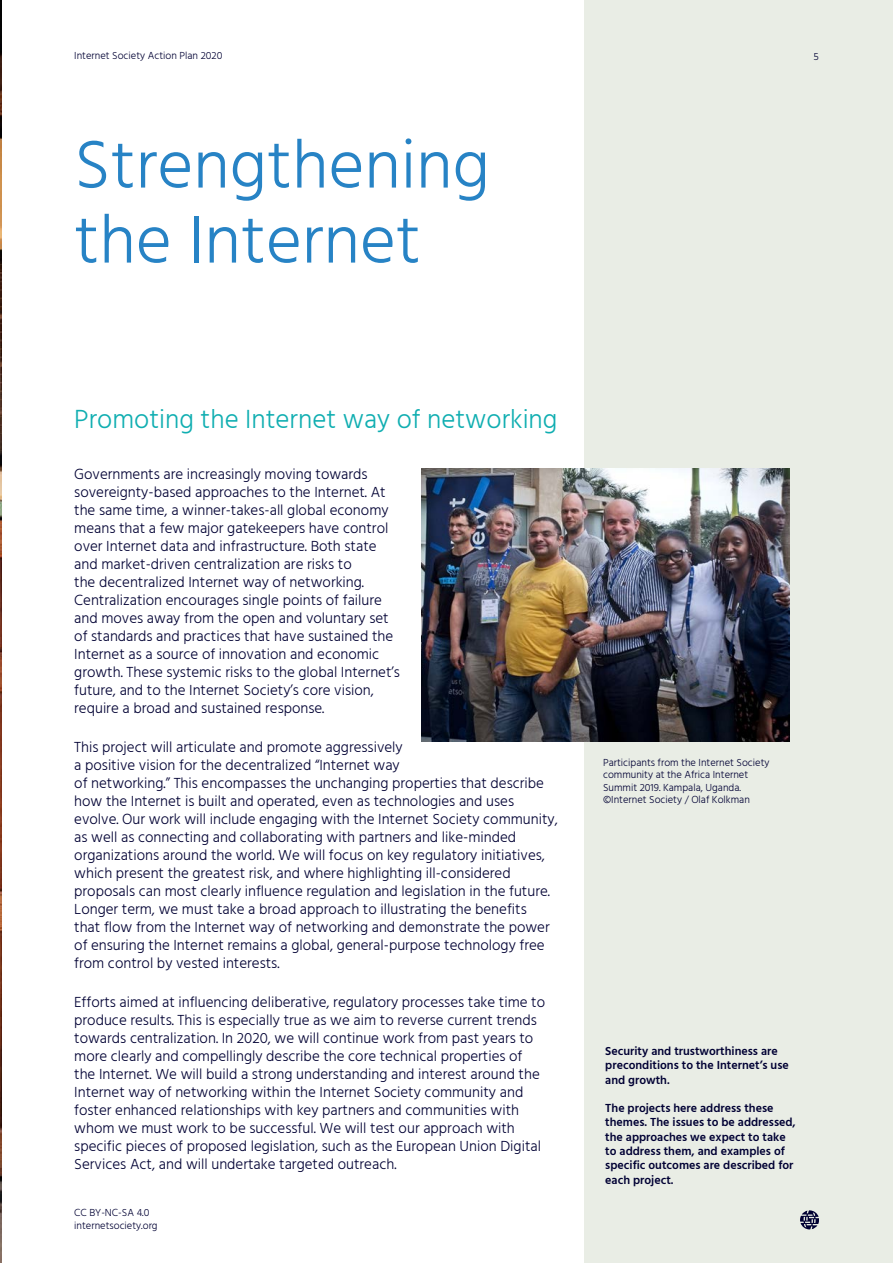
<style>
.page{position:relative;width:893px;height:1263px;background:#fff}
.page>*{position:absolute;margin:0;border:0;box-sizing:border-box;transform-origin:0 0}
.t1{font:300 69px/75px "Hind";color:#2783c5}
.Sub_heading{font:300 27px "Hind";color:#10aeb1}
.Body_copy{font:300 15px/18px "Hind";color:#003}
.Side_Bar{font:600 12px/14.4px "Hind";color:#003}
.Photo_Caption{font:300 10.5px/12.6px "Hind";color:#003}
</style>
<div class="page">
<div style="left:584px;top:0;width:309px;height:1263px;background:#e9ede5"></div>
<img style="left:421px;top:469px;width:368px;height:272px">
<svg style="left:800px;top:1210px;width:19px;height:19px"></svg>
<img style="left:0;top:0;width:1px;height:1263px">
<p class="Photo_Caption" style="left:74px;top:50px;width:150px">Internet Society Action Plan 2020</p>
<p class="t1" style="left:74px;top:131px;width:417px">Strengthening the Internet</p>
<p class="Photo_Caption" style="left:813px;top:51px;width:7px">5</p>
<p class="Sub_heading" style="left:74px;top:401px;width:485px">Promoting the Internet way of networking</p>
<p class="Body_copy" style="left:74px;top:466px;width:327px">Governments are increasingly moving towards sovereignty-based approaches to the Internet. At the same time, a winner-takes-all global economy means that a few major gatekeepers have control over Internet data and infrastructure. Both state and market-driven centralization are risks to<br>the decentralized Internet way of networking.<br>Centralization encourages single points of failure and moves away from the open and voluntary set of standards and practices that have sustained the Internet as a source of innovation and economic growth. These systemic risks to the global Internet’s future, and to the Internet Society’s core vision, require a broad and sustained response.</p>
<p class="Body_copy" style="left:74px;top:739px;width:485px">This project will articulate and promote aggressively<br>a positive vision for the decentralized “Internet way<br>of networking.” This encompasses the unchanging properties that describe how the Internet is built and operated, even as technologies and uses evolve. Our work will include engaging with the Internet Society community, as well as connecting and collaborating with partners and like-minded organizations around the world. We will focus on key regulatory initiatives, which present the greatest risk, and where highlighting ill-considered proposals can most clearly influence regulation and legislation in the future.<br>Longer term, we must take a broad approach to illustrating the benefits<br>that flow from the Internet way of networking and demonstrate the power of ensuring the Internet remains a global, general-purpose technology free from control by vested interests.</p>
<p class="Body_copy" style="left:74px;top:994px;width:472px">Efforts aimed at influencing deliberative, regulatory processes take time to produce results. This is especially true as we aim to reverse current trends towards centralization. In 2020, we will continue work from past years to more clearly and compellingly describe the core technical properties of the Internet. We will build a strong understanding and interest around the Internet way of networking within the Internet Society community and foster enhanced relationships with key partners and communities with whom we must work to be successful. We will test our approach with specific pieces of proposed legislation, such as the European Union Digital Services Act, and will undertake targeted outreach.</p>
<p class="Photo_Caption" style="left:74px;top:1207px;width:85px">CC BY-NC-SA 4.0 internetsociety.org</p>
<p class="Photo_Caption" style="left:603px;top:756px;width:168px">Participants from the Internet Society community at the Africa Internet<br>Summit 2019. Kampala, Uganda.</p>
<p class="Photo_Caption" style="left:603px;top:794px;width:148px">©Internet Society / Olaf Kolkman</p>
<p class="Side_Bar" style="left:605px;top:1044px;width:185px">Security and trustworthiness are preconditions to the Internet’s use and growth.</p>
<p class="Side_Bar" style="left:605px;top:1101px;width:192px">The projects here address these themes. The issues to be addressed, the approaches we expect to take to address them, and examples of specific outcomes are described for each project.</p>
</div>
